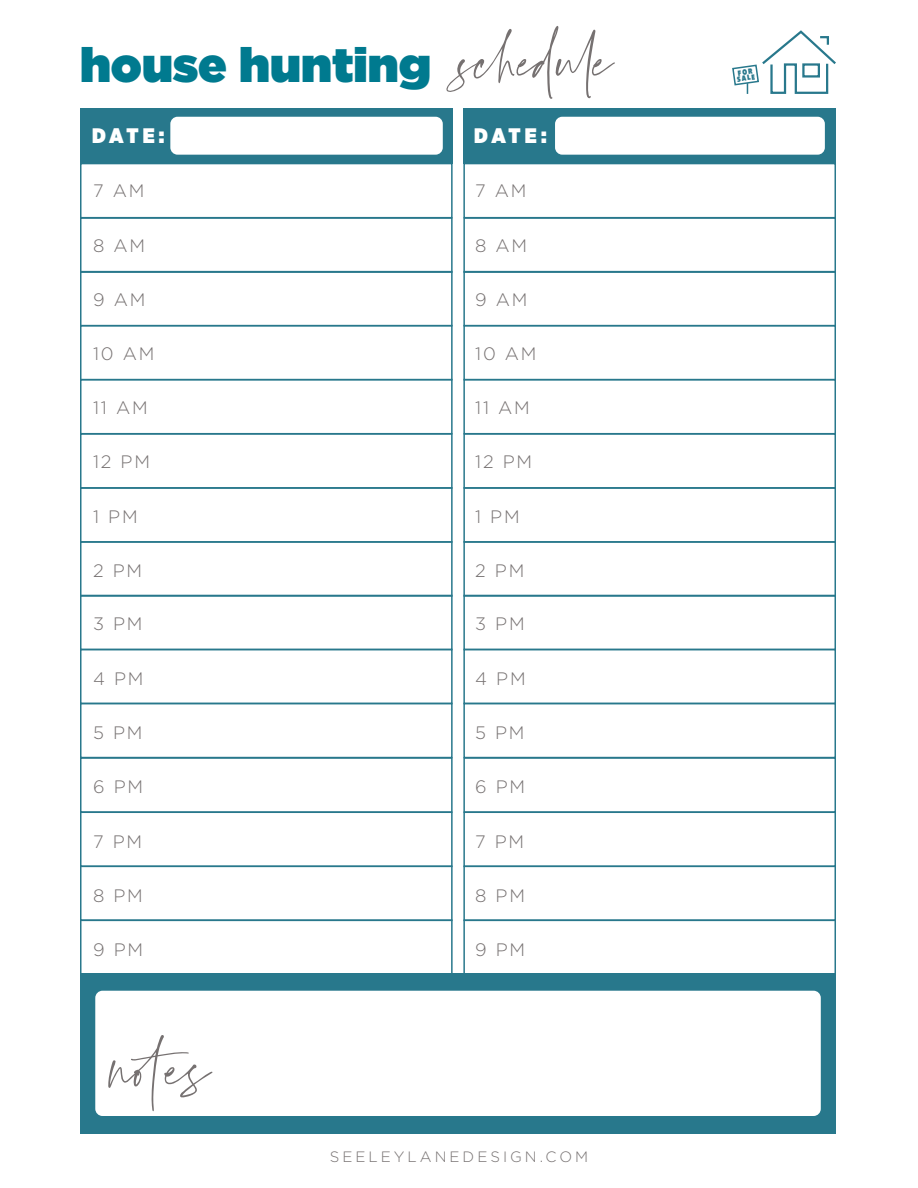
<style>
.page{position:relative;width:918px;height:1188px;background:#fff}
.page>*{position:absolute;margin:0;border:0;box-sizing:border-box;transform-origin:0 0}
.t1{font:90px "Birdand Thorn";color:#767171}
.t2{font:900 48px "Gotham";color:#007a8f}
.t3{font:900 21px "Gotham Narrow";letter-spacing:.16em;color:#fff}
.t4{font:300 18px "Gotham";letter-spacing:.1em;color:#767171}
.t5{font:300 15px "Gotham";letter-spacing:.2em;color:#767171}
.t6{font:800 7.5px/6px "Avenir Next Condensed";color:#28788c}
.s1{font-family:"Birdand Thorn";font-weight:400;font-size:90px;color:#767171}
</style>
<div class="page">
<div style="left:80px;top:217px;width:373px;height:56px;border:2px solid #28788c"></div>
<div style="left:80px;top:271px;width:373px;height:55px;border:2px solid #28788c"></div>
<div style="left:80px;top:325px;width:373px;height:55px;border:2px solid #28788c"></div>
<div style="left:80px;top:379px;width:373px;height:55px;border:2px solid #28788c"></div>
<div style="left:80px;top:433px;width:373px;height:56px;border:2px solid #28788c"></div>
<div style="left:80px;top:487px;width:373px;height:56px;border:2px solid #28788c"></div>
<div style="left:80px;top:541px;width:373px;height:56px;border:2px solid #28788c"></div>
<div style="left:80px;top:595px;width:373px;height:55px;border:2px solid #28788c"></div>
<div style="left:80px;top:649px;width:373px;height:55px;border:2px solid #28788c"></div>
<div style="left:80px;top:703px;width:373px;height:55px;border:2px solid #28788c"></div>
<div style="left:80px;top:757px;width:373px;height:56px;border:2px solid #28788c"></div>
<div style="left:80px;top:812px;width:373px;height:55px;border:2px solid #28788c"></div>
<div style="left:80px;top:866px;width:373px;height:55px;border:2px solid #28788c"></div>
<div style="left:80px;top:919px;width:373px;height:56px;border:2px solid #28788c"></div>
<div style="left:80px;top:108px;width:373px;height:56px;background:#28788c"></div>
<div style="left:170px;top:117px;width:273px;height:38px;background:#fff;border-radius:7px"></div>
<div style="left:463px;top:217px;width:373px;height:56px;border:2px solid #28788c"></div>
<div style="left:463px;top:271px;width:373px;height:55px;border:2px solid #28788c"></div>
<div style="left:463px;top:325px;width:373px;height:55px;border:2px solid #28788c"></div>
<div style="left:463px;top:379px;width:373px;height:55px;border:2px solid #28788c"></div>
<div style="left:463px;top:433px;width:373px;height:56px;border:2px solid #28788c"></div>
<div style="left:463px;top:487px;width:373px;height:56px;border:2px solid #28788c"></div>
<div style="left:463px;top:541px;width:373px;height:56px;border:2px solid #28788c"></div>
<div style="left:463px;top:595px;width:373px;height:55px;border:2px solid #28788c"></div>
<div style="left:463px;top:649px;width:373px;height:55px;border:2px solid #28788c"></div>
<div style="left:463px;top:703px;width:373px;height:55px;border:2px solid #28788c"></div>
<div style="left:463px;top:757px;width:373px;height:56px;border:2px solid #28788c"></div>
<div style="left:463px;top:812px;width:373px;height:55px;border:2px solid #28788c"></div>
<div style="left:463px;top:866px;width:373px;height:55px;border:2px solid #28788c"></div>
<div style="left:463px;top:919px;width:373px;height:56px;border:2px solid #28788c"></div>
<div style="left:463px;top:108px;width:373px;height:56px;background:#28788c"></div>
<div style="left:555px;top:117px;width:270px;height:38px;background:#fff;border-radius:7px"></div>
<svg style="left:732px;top:30px;width:104px;height:64px"></svg>
<div style="left:80px;top:974px;width:756px;height:160px;background:#28788c"></div>
<div style="left:95px;top:991px;width:726px;height:125px;background:#fff;border-radius:7px"></div>
<h2 class="t2" style="left:80px;top:31px;width:535px">house hunting <span class="s1">schedule</span></h2>
<p class="t3" style="left:92px;top:122px;width:74px">DATE:</p>
<p class="t3" style="left:474px;top:122px;width:74px">DATE:</p>
<p class="t4" style="left:93px;top:180px;width:53px">7 AM</p>
<p class="t4" style="left:475px;top:180px;width:53px">7 AM</p>
<p class="t4" style="left:93px;top:234px;width:53px">8 AM</p>
<p class="t4" style="left:475px;top:234px;width:53px">8 AM</p>
<p class="t4" style="left:93px;top:288px;width:54px">9 AM</p>
<p class="t4" style="left:475px;top:288px;width:54px">9 AM</p>
<p class="t4" style="left:93px;top:342px;width:63px">10 AM</p>
<p class="t4" style="left:475px;top:342px;width:63px">10 AM</p>
<p class="t4" style="left:93px;top:396px;width:56px">11 AM</p>
<p class="t4" style="left:475px;top:396px;width:56px">11 AM</p>
<p class="t4" style="left:93px;top:451px;width:58px">12 PM</p>
<p class="t4" style="left:475px;top:451px;width:58px">12 PM</p>
<p class="t4" style="left:93px;top:505px;width:46px">1 PM</p>
<p class="t4" style="left:475px;top:505px;width:46px">1 PM</p>
<p class="t4" style="left:93px;top:559px;width:51px">2 PM</p>
<p class="t4" style="left:475px;top:559px;width:51px">2 PM</p>
<p class="t4" style="left:93px;top:613px;width:51px">3 PM</p>
<p class="t4" style="left:475px;top:613px;width:51px">3 PM</p>
<p class="t4" style="left:93px;top:667px;width:52px">4 PM</p>
<p class="t4" style="left:475px;top:667px;width:52px">4 PM</p>
<p class="t4" style="left:93px;top:721px;width:51px">5 PM</p>
<p class="t4" style="left:475px;top:721px;width:51px">5 PM</p>
<p class="t4" style="left:93px;top:776px;width:52px">6 PM</p>
<p class="t4" style="left:475px;top:776px;width:52px">6 PM</p>
<p class="t4" style="left:93px;top:830px;width:51px">7 PM</p>
<p class="t4" style="left:475px;top:830px;width:51px">7 PM</p>
<p class="t4" style="left:93px;top:884px;width:51px">8 PM</p>
<p class="t4" style="left:475px;top:884px;width:51px">8 PM</p>
<p class="t4" style="left:93px;top:938px;width:52px">9 PM</p>
<p class="t4" style="left:475px;top:938px;width:52px">9 PM</p>
<h1 class="t1" style="left:110px;top:1022px;width:107px">notes</h1>
<p class="t5" style="left:330px;top:1147px;width:260px">SEELEYLANEDESIGN.COM</p>
<p class="t6" style="left:736px;top:70px;width:20px;rotate:-8deg">FOR<br>SALE</p>
</div>
